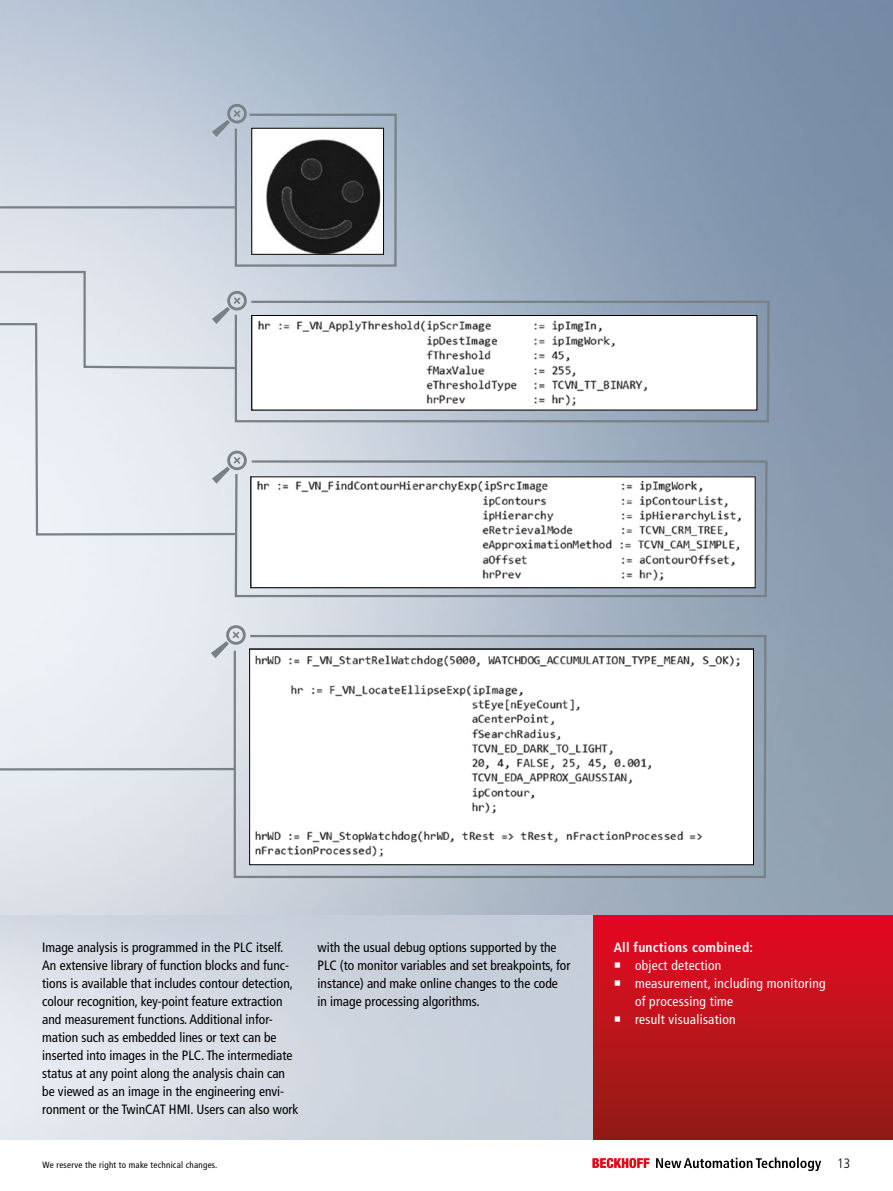
<style>
.page{position:relative;width:893px;height:1191px;background:#fff}
.page>*{position:absolute;margin:0;border:0;box-sizing:border-box;transform-origin:0 0}
.t1{font:condensed 13.5px/18px "Frutiger LT Pro";color:#000}
.t2{font:condensed 13.5px/18px "Frutiger LT Pro";letter-spacing:.02em;color:#fff}
.t3{font:700 condensed 13.5px "Frutiger LT Pro";letter-spacing:.02em;color:#fff}
.t4{font:300 condensed 13.5px "Frutiger LT Pro";color:#000}
.t5{font:condensed 9px "Frutiger LT Pro";letter-spacing:.03em;color:#000}
</style>
<div class="page">
<svg style="left:656px;top:1157px;width:165px;height:14px"></svg>
<svg style="left:592px;top:1158px;width:57px;height:10px"></svg>
<div style="left:592px;top:915px;width:301px;height:225px;background:linear-gradient(to bottom,#e80822,#8f1d15)"></div>
<div style="left:0;top:370px;width:239px;height:166px;background:#e8edf3"></div>
<div style="left:0;top:537px;width:237px;height:234px;background:#e9edf3"></div>
<svg style="left:0;top:100px;width:398px;height:270px;background:#bdc3cb"></svg>
<svg style="left:234px;top:299px;width:537px;height:124px"></svg>
<svg style="left:212px;top:447px;width:38px;height:36px"></svg>
<svg style="left:234px;top:459px;width:535px;height:139px"></svg>
<svg style="left:211px;top:621px;width:38px;height:37px"></svg>
<svg style="left:233px;top:634px;width:535px;height:245px"></svg>
<svg style="left:615px;top:962px;width:5px;height:5px"></svg>
<svg style="left:615px;top:980px;width:5px;height:5px"></svg>
<svg style="left:615px;top:1016px;width:5px;height:5px"></svg>
<p class="t1" style="left:42px;top:938px;width:258px">Image analysis is programmed in the PLC itself.<br>An extensive library of function blocks and func&shy;tions is available that includes contour detection, colour recognition, key-point feature extraction and measurement functions. Additional infor&shy;mation such as embedded lines or text can be inserted into images in the PLC. The intermediate status at any point along the analysis chain can be viewed as an image in the engineering envi&shy;ronment or the TwinCAT HMI. Users can also work</p>
<p class="t1" style="left:317px;top:938px;width:254px">with the usual debug options supported by the PLC (to monitor variables and set breakpoints, for instance) and make online changes to the code in image processing algorithms.</p>
<p class="t3" style="left:614px;top:939px;width:141px">All functions combined:</p>
<p class="t2" style="left:635px;top:956px;width:192px">object detection<br>measurement, including monitoring of processing time<br>result visualisation</p>
<p class="t5" style="left:43px;top:1159px;width:176px">We reserve the right to make technical changes.</p>
<p class="t4" style="left:837px;top:1155px;width:15px">13</p>
</div>
